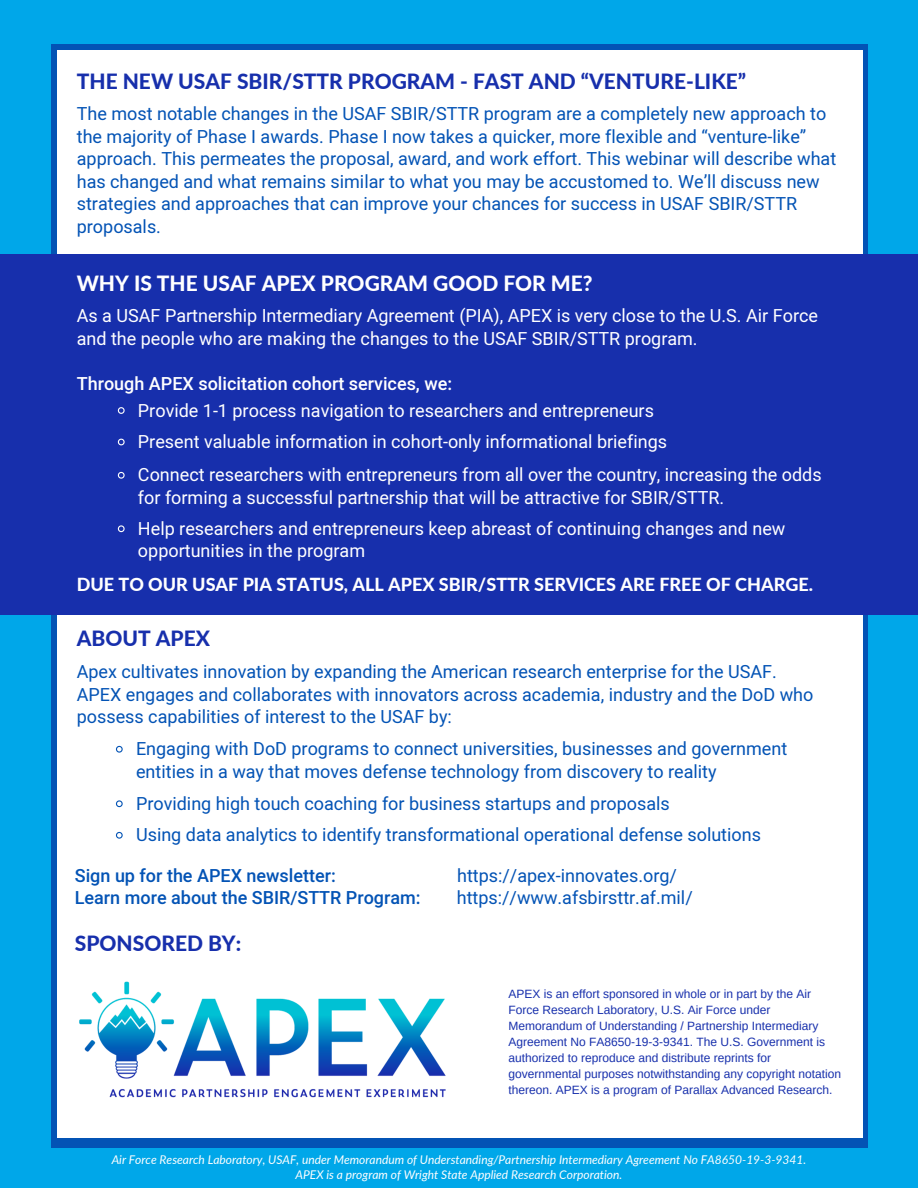
<style>
.page{position:relative;width:918px;height:1188px;background:#00a7e9}
.page>*{position:absolute;margin:0;border:0;box-sizing:border-box;transform-origin:0 0}
.t1{font:800 21px "Lato";color:#172fac}
.t2{font:800 21px "Lato";color:#fff}
.t3{font:18px/22.5px "Mardoto";color:#0353b5}
.t4{font:18px/22.5px "Mardoto";color:#fff}
.t5{font:800 18px "Lato";color:#fff}
.t6{font:500 18px "Mardoto";color:#0353b5}
.t7{font:500 18px "Mardoto";color:#fff}
.t8{font:12px/16px "Arimo";color:#172fac}
.t9{font:italic 12px/15px "Lato";color:#fff;text-align:center}
</style>
<div class="page">
<div style="left:51px;top:44px;width:817px;height:1103px;background:#0353b5"></div>
<div style="left:57px;top:51px;width:805px;height:1087px;background:#fff"></div>
<img style="left:79px;top:981px;width:367px;height:117px">
<div style="left:0;top:255px;width:918px;height:360px;background:#172fac"></div>
<svg style="left:117px;top:407px;width:8px;height:7px"></svg>
<svg style="left:117px;top:438px;width:8px;height:8px"></svg>
<svg style="left:117px;top:471px;width:8px;height:8px"></svg>
<svg style="left:117px;top:525px;width:8px;height:8px"></svg>
<svg style="left:115px;top:800px;width:8px;height:8px"></svg>
<svg style="left:115px;top:831px;width:8px;height:8px"></svg>
<svg style="left:115px;top:745px;width:8px;height:8px"></svg>
<p class="t1" style="left:77px;top:69px;width:671px">THE NEW USAF SBIR/STTR PROGRAM - FAST AND “VENTURE-LIKE”</p>
<p class="t3" style="left:77px;top:103px;width:761px">The most notable changes in the USAF SBIR/STTR program are a completely new approach to the majority of Phase I awards. Phase I now takes a quicker, more flexible and “venture-like” approach. This permeates the proposal, award, and work effort. This webinar will describe what has changed and what remains similar to what you may be accustomed to. We’ll discuss new strategies and approaches that can improve your chances for success in USAF SBIR/STTR proposals.</p>
<p class="t2" style="left:77px;top:271px;width:517px">WHY IS THE USAF APEX PROGRAM GOOD FOR ME?</p>
<p class="t4" style="left:77px;top:305px;width:743px">As a USAF Partnership Intermediary Agreement (PIA), APEX is very close to the U.S. Air Force and the people who are making the changes to the USAF SBIR/STTR program.</p>
<p class="t7" style="left:77px;top:373px;width:377px">Through APEX solicitation cohort services, we:</p>
<p class="t4" style="left:138px;top:395px;width:531px;line-height:31.5px">Provide 1-1 process navigation to researchers and entrepreneurs<br>Present valuable information in cohort-only informational briefings</p>
<p class="t4" style="left:138px;top:464px;width:685px">Connect researchers with entrepreneurs from all over the country, increasing the odds for forming a successful partnership that will be attractive for SBIR/STTR.</p>
<p class="t4" style="left:138px;top:518px;width:649px">Help researchers and entrepreneurs keep abreast of continuing changes and new opportunities in the program</p>
<p class="t5" style="left:77px;top:573px;width:738px">DUE TO OUR USAF PIA STATUS, ALL APEX SBIR/STTR SERVICES ARE FREE OF CHARGE.</p>
<p class="t1" style="left:77px;top:625px;width:135px">ABOUT APEX</p>
<p class="t3" style="left:77px;top:661px;width:738px">Apex cultivates innovation by expanding the American research enterprise for the USAF.<br>APEX engages and collaborates with innovators across academia, industry and the DoD who possess capabilities of interest to the USAF by:</p>
<p class="t3" style="left:136px;top:738px;width:653px">Engaging with DoD programs to connect universities, businesses and government entities in a way that moves defense technology from discovery to reality</p>
<p class="t3" style="left:136px;top:788px;width:626px;line-height:31.5px">Providing high touch coaching for business startups and proposals<br>Using data analytics to identify transformational operational defense solutions</p>
<p class="t6" style="left:75px;top:865px;width:263px">Sign up for the APEX newsletter:</p>
<p class="t3" style="left:457px;top:864px;width:221px">https://apex-innovates.org/</p>
<p class="t6" style="left:75px;top:887px;width:347px">Learn more about the SBIR/STTR Program:</p>
<p class="t3" style="left:457px;top:887px;width:237px">https://www.afsbirsttr.af.mil/</p>
<p class="t1" style="left:75px;top:931px;width:168px">SPONSORED BY:</p>
<p class="t8" style="left:509px;top:986px;width:334px">APEX is an effort sponsored in whole or in part by the Air Force Research Laboratory, U.S. Air Force under Memorandum of Understanding / Partnership Intermediary Agreement No FA8650-19-3-9341. The U.S. Government is authorized to reproduce and distribute reprints for governmental purposes notwithstanding any copyright notation thereon. APEX is a program of Parallax Advanced Research.</p>
<p class="t9" style="left:112px;top:1152px;width:696px">Air Force Research Laboratory, USAF, under Memorandum of Understanding/Partnership Intermediary Agreement No FA8650-19-3-9341.<br>APEX is a program of Wright State Applied Research Corporation.</p>
</div>
